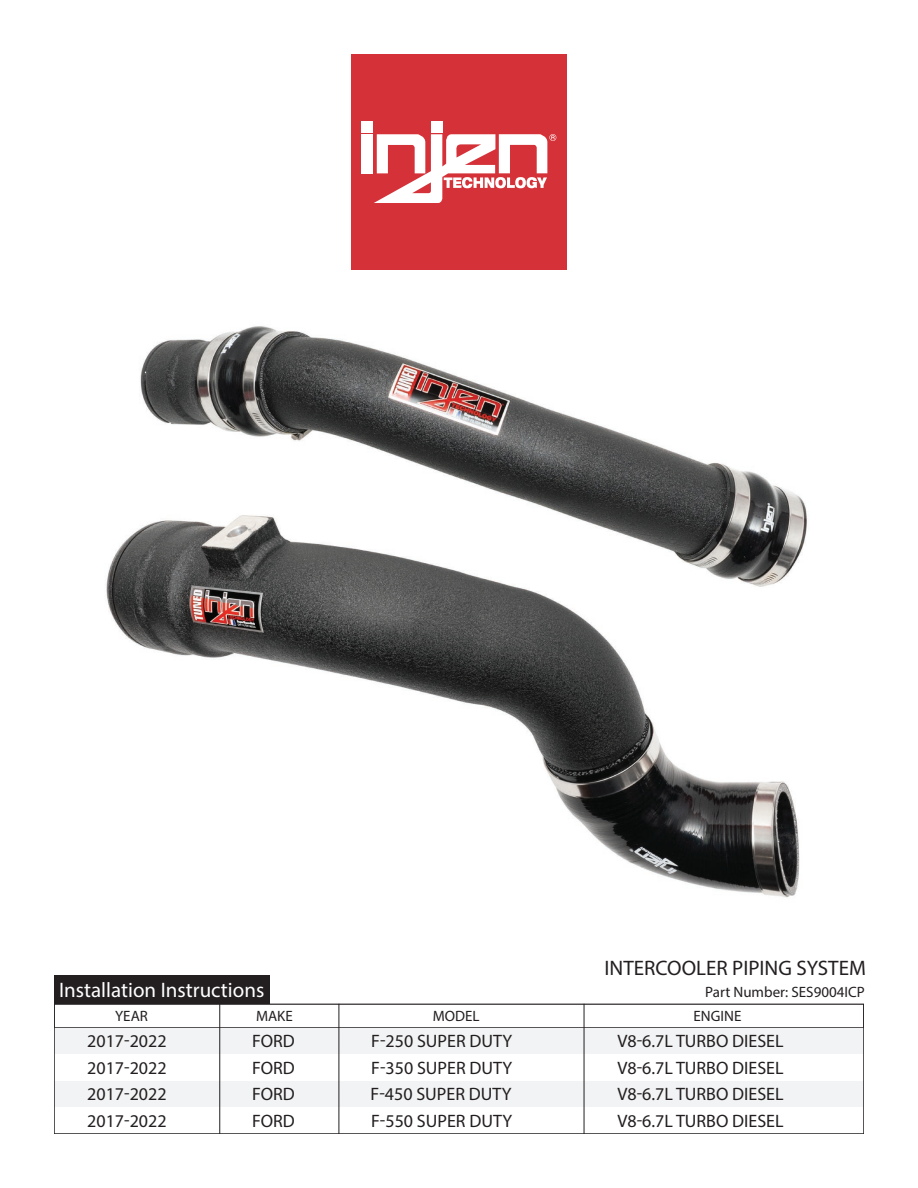
<style>
.page{position:relative;width:918px;height:1188px;background:#fff}
.page>*{position:absolute;margin:0;border:0;box-sizing:border-box;transform-origin:0 0}
.t1{font:21px "Myriad Pro";color:#fff}
.t2{font:21px "Myriad Pro";color:#231f20}
.t3{font:18px "Myriad Pro";color:#231f20}
.t4{font:15px "Myriad Pro";color:#231f20}
</style>
<div class="page">
<div style="left:351px;top:54px;width:216px;height:216px;background:#d43238"></div>
<div style="left:362px;top:121px;width:11px;height:11px;background:#fff"></div>
<div style="left:431px;top:121px;width:11px;height:11px;background:#fff"></div>
<div style="left:362px;top:134px;width:11px;height:39px;background:#fff"></div>
<svg style="left:374px;top:134px;width:182px;height:69px"></svg>
<div style="left:54px;top:975px;width:216px;height:29px;background:#231f20"></div>
<svg style="left:54px;top:1028px;width:810px;height:106px;fill:#f2f3f4"></svg>
<svg style="left:54px;top:1004px;width:810px;height:24px"></svg>
<img style="left:106px;top:326px;width:701px;height:572px">
<p class="t2" style="left:605px;top:955px;width:263px">INTERCOOLER PIPING SYSTEM</p>
<p class="t1" style="left:59px;top:977px;width:207px">Installation Instructions</p>
<p class="t4" style="left:705px;top:983px;width:161px">Part Number: SES9004ICP</p>
<p class="t4" style="left:115px;top:1007px;width:34px">YEAR</p>
<p class="t4" style="left:256px;top:1007px;width:38px">MAKE</p>
<p class="t4" style="left:433px;top:1007px;width:48px">MODEL</p>
<p class="t4" style="left:694px;top:1007px;width:49px">ENGINE</p>
<p class="t3" style="left:87px;top:1030px;width:81px">2017-2022</p>
<p class="t3" style="left:252px;top:1030px;width:44px">FORD</p>
<p class="t3" style="left:371px;top:1030px;width:143px">F-250 SUPER DUTY</p>
<p class="t3" style="left:617px;top:1030px;width:168px">V8-6.7L TURBO DIESEL</p>
<p class="t3" style="left:87px;top:1057px;width:81px">2017-2022</p>
<p class="t3" style="left:252px;top:1057px;width:44px">FORD</p>
<p class="t3" style="left:371px;top:1057px;width:143px">F-350 SUPER DUTY</p>
<p class="t3" style="left:617px;top:1057px;width:168px">V8-6.7L TURBO DIESEL</p>
<p class="t3" style="left:87px;top:1083px;width:81px">2017-2022</p>
<p class="t3" style="left:252px;top:1083px;width:44px">FORD</p>
<p class="t3" style="left:371px;top:1083px;width:143px">F-450 SUPER DUTY</p>
<p class="t3" style="left:617px;top:1083px;width:168px">V8-6.7L TURBO DIESEL</p>
<p class="t3" style="left:87px;top:1110px;width:81px">2017-2022</p>
<p class="t3" style="left:252px;top:1110px;width:44px">FORD</p>
<p class="t3" style="left:371px;top:1110px;width:143px">F-550 SUPER DUTY</p>
<p class="t3" style="left:617px;top:1110px;width:168px">V8-6.7L TURBO DIESEL</p>
</div>
